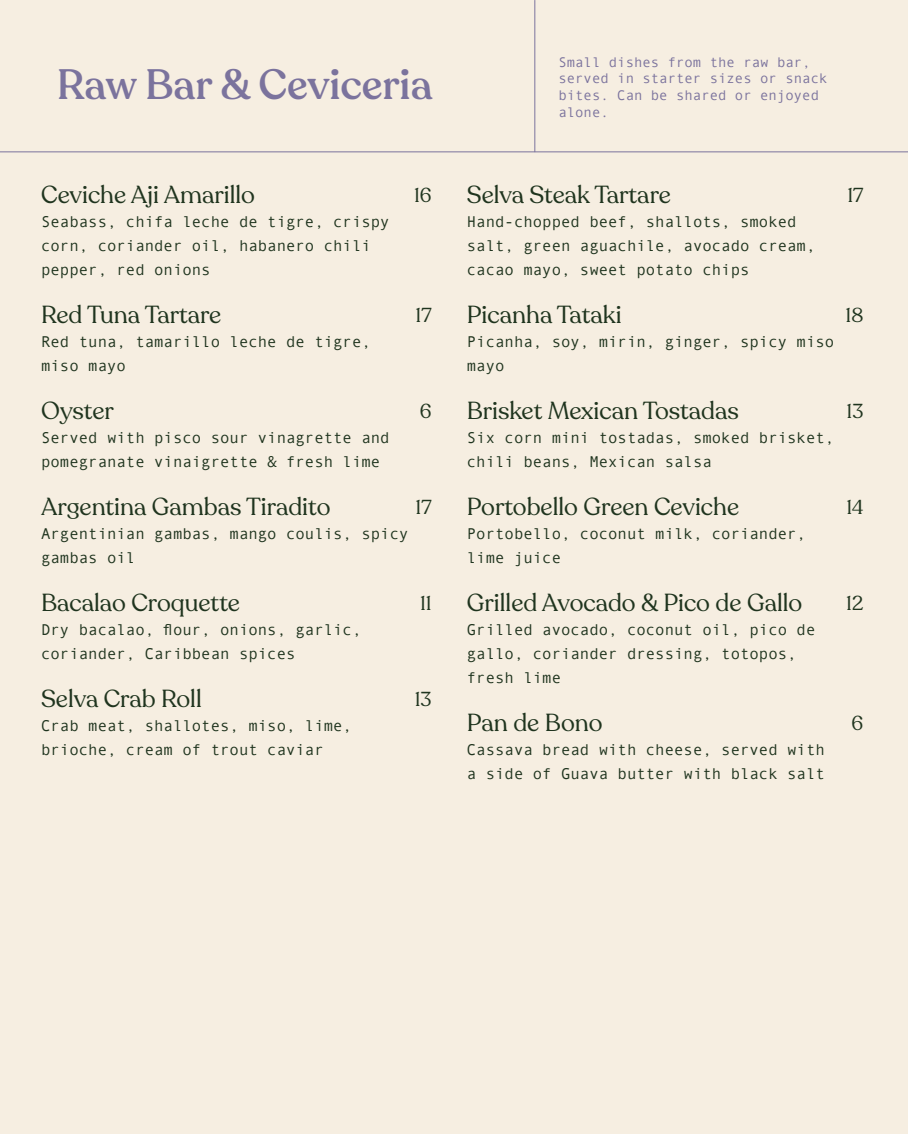
<style>
.page{position:relative;width:908px;height:1134px;background:#fff}
.page>*{position:absolute;margin:0;border:0;box-sizing:border-box;transform-origin:0 0}
.t1{font:500 42px "Recoleta";color:#7b739d}
.Paragraph_Style_1{font:24.4px "Recoleta";color:#1f341e}
.Paragraph_Style_1-2{font:20px "Recoleta";color:#1f341e}
.Paragraph_Style_1-3{font:15.6px/24px "Andale Mono";color:#1f341e}
.t2{font:14px/16.8px "Andale Mono";color:#7b739d}
</style>
<div class="page">
<div style="left:0;top:0;width:907px;height:1134px;background:#f6eee1"></div>
<hr style="left:0;top:152px;width:907px;height:1px;background:#7b739d">
<hr style="left:534px;top:0;width:1px;height:152px;background:#7b739d">
<p class="t1" style="left:57px;top:58px;width:377px">Raw Bar &amp; Ceviceria</p>
<p class="t2" style="left:558px;top:53px;width:270px">Small dishes from the raw bar, served in starter sizes or snack bites. Can be shared or enjoyed alone.</p>
<p class="Paragraph_Style_1" style="left:41px;top:180px;width:215px">Ceviche Aji Amarillo</p>
<p class="Paragraph_Style_1-3" style="left:41px;top:209px;width:350px">Seabass, chifa leche de tigre, crispy corn, coriander oil, habanero chili pepper, red onions</p>
<p class="Paragraph_Style_1" style="left:41px;top:300px;width:182px">Red Tuna Tartare</p>
<p class="Paragraph_Style_1-3" style="left:41px;top:329px;width:331px">Red tuna, tamarillo leche de tigre, miso mayo</p>
<p class="Paragraph_Style_1" style="left:41px;top:396px;width:74px">Oyster</p>
<p class="Paragraph_Style_1-3" style="left:41px;top:425px;width:350px">Served with pisco sour vinagrette and pomegranate vinaigrette &amp; fresh lime</p>
<p class="Paragraph_Style_1" style="left:41px;top:492px;width:291px">Argentina Gambas Tiradito</p>
<p class="Paragraph_Style_1-3" style="left:41px;top:521px;width:369px">Argentinian gambas, mango coulis, spicy gambas oil</p>
<p class="Paragraph_Style_1" style="left:41px;top:588px;width:200px">Bacalao Croquette</p>
<p class="Paragraph_Style_1-3" style="left:41px;top:617px;width:322px">Dry bacalao, flour, onions, garlic, coriander, Caribbean spices</p>
<p class="Paragraph_Style_1" style="left:41px;top:684px;width:162px">Selva Crab Roll</p>
<p class="Paragraph_Style_1-3" style="left:41px;top:713px;width:312px">Crab meat, shallotes, miso, lime, brioche, cream of trout caviar</p>
<p class="Paragraph_Style_1-2" style="left:414px;top:183px;width:19px">16</p>
<p class="Paragraph_Style_1-2" style="left:415px;top:303px;width:18px">17</p>
<p class="Paragraph_Style_1-2" style="left:419px;top:399px;width:13px">6</p>
<p class="Paragraph_Style_1-2" style="left:415px;top:495px;width:18px">17</p>
<p class="Paragraph_Style_1-2" style="left:420px;top:591px;width:13px">11</p>
<p class="Paragraph_Style_1-2" style="left:414px;top:687px;width:18px">13</p>
<p class="Paragraph_Style_1" style="left:466px;top:180px;width:205px">Selva Steak Tartare</p>
<p class="Paragraph_Style_1-3" style="left:466px;top:209px;width:350px">Hand-chopped beef, shallots, smoked salt, green aguachile, avocado cream, cacao mayo, sweet potato chips</p>
<p class="Paragraph_Style_1" style="left:466px;top:300px;width:156px">Picanha Tataki</p>
<p class="Paragraph_Style_1-3" style="left:466px;top:329px;width:369px">Picanha, soy, mirin, ginger, spicy miso</p>
<p class="Paragraph_Style_1-3" style="left:466px;top:353px;width:39px">mayo</p>
<p class="Paragraph_Style_1" style="left:466px;top:396px;width:273px">Brisket Mexican Tostadas</p>
<p class="Paragraph_Style_1-3" style="left:466px;top:425px;width:369px">Six corn mini tostadas, smoked brisket, chili beans, Mexican salsa</p>
<p class="Paragraph_Style_1" style="left:466px;top:492px;width:274px">Portobello Green Ceviche</p>
<p class="Paragraph_Style_1-3" style="left:466px;top:521px;width:340px">Portobello, coconut milk, coriander, lime juice</p>
<p class="Paragraph_Style_1" style="left:466px;top:588px;width:337px">Grilled Avocado &amp; Pico de Gallo</p>
<p class="Paragraph_Style_1-3" style="left:466px;top:617px;width:350px">Grilled avocado, coconut oil, pico de gallo, coriander dressing, totopos, fresh lime</p>
<p class="Paragraph_Style_1" style="left:466px;top:708px;width:137px">Pan de Bono</p>
<p class="Paragraph_Style_1-3" style="left:466px;top:737px;width:359px">Cassava bread with cheese, served with a side of Guava butter with black salt</p>
<p class="Paragraph_Style_1-2" style="left:847px;top:183px;width:18px">17</p>
<p class="Paragraph_Style_1-2" style="left:845px;top:303px;width:19px">18</p>
<p class="Paragraph_Style_1-2" style="left:846px;top:399px;width:18px">13</p>
<p class="Paragraph_Style_1-2" style="left:846px;top:495px;width:19px">14</p>
<p class="Paragraph_Style_1-2" style="left:845px;top:591px;width:19px">12</p>
<p class="Paragraph_Style_1-2" style="left:851px;top:711px;width:13px">6</p>
</div>
